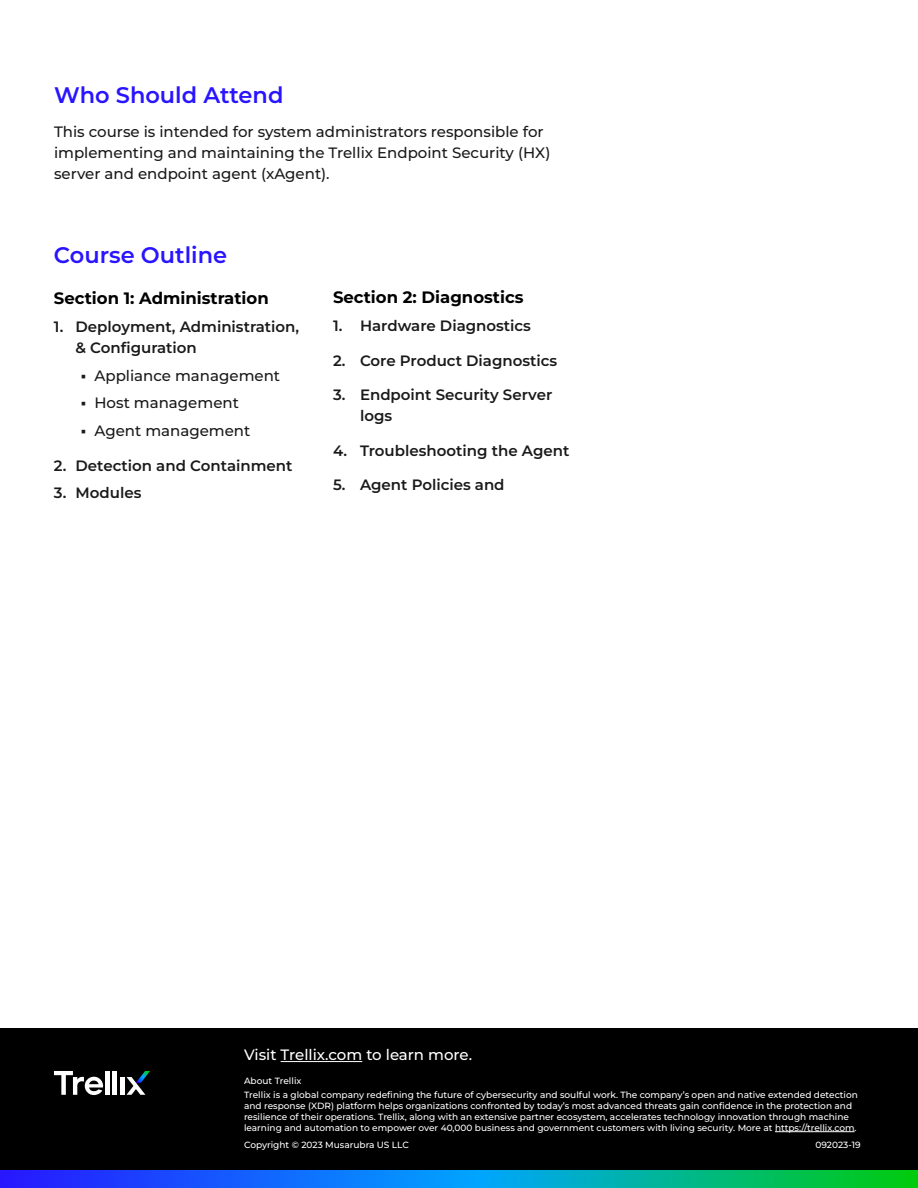
<style>
.page{position:relative;width:918px;height:1188px;background:#fff}
.page>*{position:absolute;margin:0;border:0;box-sizing:border-box;transform-origin:0 0}
.t1{font:600 22.5px "Montserrat";color:#2814ff}
.t2{font:700 16.5px "Montserrat";color:#000}
.t3{font:600 15px/21px "Montserrat";color:#1a1a1a}
.t4{font:500 15px/27.8px "Montserrat";color:#1a1a1a}
.t5{font:500 15px "Montserrat";color:#fff}
.t6{font:500 9px/10.8px "Montserrat";color:#fff}
</style>
<div class="page">
<div style="left:0;top:1028px;width:918px;height:160px;background:#000"></div>
<svg style="left:54px;top:1071px;width:49px;height:24px"></svg>
<hr style="left:105px;top:1071px;width:4px;height:24px;background:#fff">
<hr style="left:113px;top:1071px;width:4px;height:24px;background:#fff">
<hr style="left:120px;top:1077px;width:4px;height:18px;background:#fff">
<svg style="left:127px;top:1071px;width:23px;height:24px"></svg>
<svg style="left:0;top:1171px;width:918px;height:17px;background:#0a88c4"></svg>
<hr style="left:281px;top:1061px;width:81px;height:1px;background:#fff">
<hr style="left:775px;top:1131px;width:80px;height:1px;background:#fff">
<h1 class="t1" style="left:54px;top:80px;width:231px">Who Should Attend</h1>
<h3 class="t4" style="left:54px;top:121px;width:498px;line-height:21px">This course is intended for system administrators responsible for implementing and maintaining the Trellix Endpoint Security (HX) server and endpoint agent (xAgent).</h3>
<h1 class="t1" style="left:54px;top:240px;width:175px">Course Outline</h1>
<h2 class="t2" style="left:54px;top:287px;width:216px">Section 1: Administration</h2>
<h3 class="t3" style="left:76px;top:316px;width:225px;text-indent:-22px">1. Deployment, Administration, &amp; Configuration</h3>
<h3 class="t4" style="left:94px;top:361px;width:187px">Appliance management<br>Host management<br>Agent management</h3>
<h3 class="t3" style="left:54px;top:454px;width:240px">2. Detection and Containment</h3>
<h3 class="t3" style="left:54px;top:482px;width:89px">3. Modules</h3>
<h2 class="t2" style="left:333px;top:287px;width:192px">Section 2: Diagnostics</h2>
<h3 class="t3" style="left:333px;top:315px;width:200px">1. Hardware Diagnostics</h3>
<h3 class="t3" style="left:333px;top:349px;width:226px">2. Core Product Diagnostics</h3>
<h3 class="t3" style="left:360px;top:384px;width:194px;text-indent:-27px">3. Endpoint Security Server logs</h3>
<h3 class="t3" style="left:333px;top:439px;width:238px">4. Troubleshooting the Agent</h3>
<h3 class="t3" style="left:333px;top:474px;width:173px">5. Agent Policies and</h3>
<h3 class="t5" style="left:244px;top:1045px;width:230px">Visit Trellix.com to learn more.</h3>
<p class="t6" style="left:244px;top:1074px;width:615px;line-height:14.1px">About Trellix<br>Trellix is a global company redefining the future of cybersecurity and soulful work. The company’s open and native extended detection</p>
<p class="t6" style="left:244px;top:1100px;width:614px">and response (XDR) platform helps organizations confronted by today’s most advanced threats gain confidence in the protection and resilience of their operations. Trellix, along with an extensive partner ecosystem, accelerates technology innovation through machine learning and automation to empower over 40,000 business and government customers with living security. More at https://trellix.com.</p>
<p class="t6" style="left:244px;top:1140px;width:167px">Copyright © 2023 Musarubra US LLC</p>
<p class="t6" style="left:815px;top:1140px;width:47px">092023-19</p>
</div>
